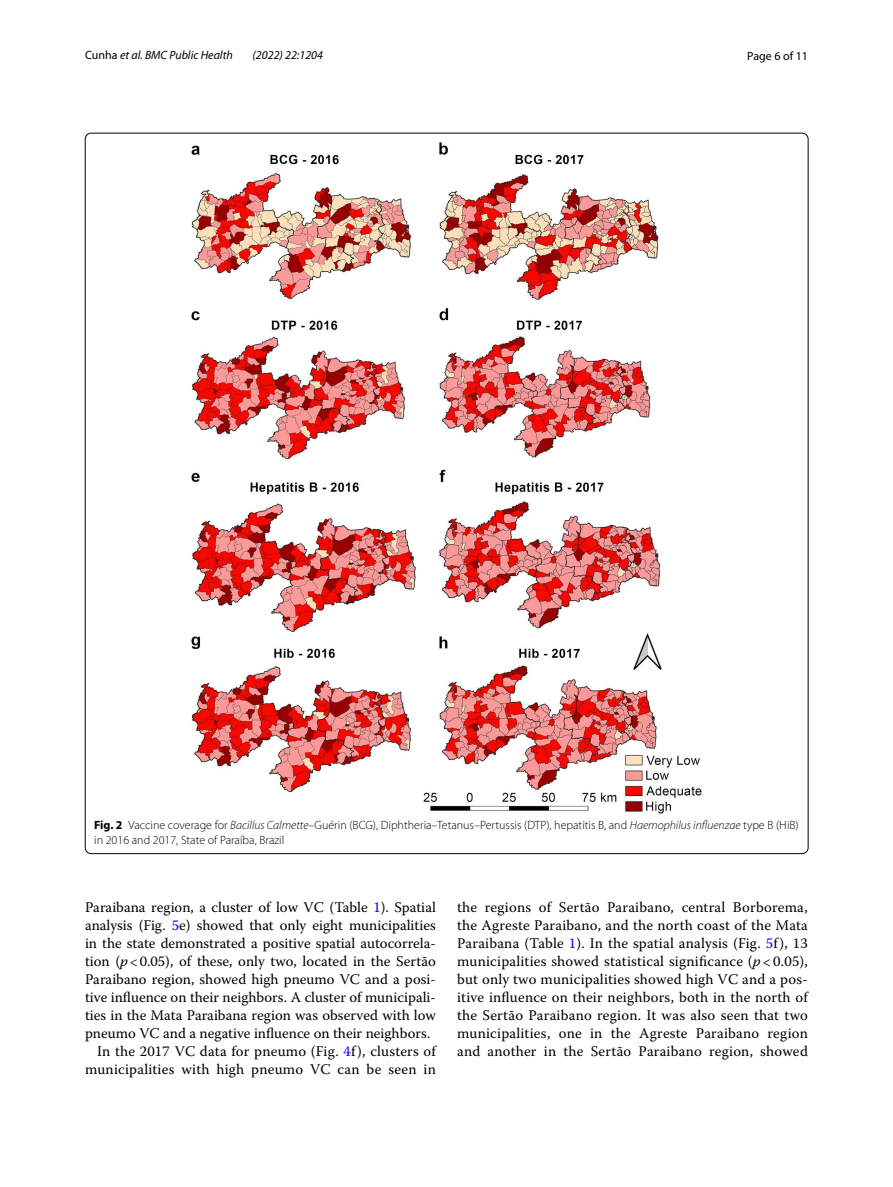
<style>
.page{position:relative;width:893px;height:1187px;background:#fff}
.page>*{position:absolute;margin:0;border:0;box-sizing:border-box;transform-origin:0 0}
.t1{font:14.7px/18px "Warnock Pro";color:#000;text-align:justify}
.t2{font:300 12px/15px "Myriad Pro";color:#000}
.t3{font:italic 12px "Myriad Pro";color:#000}
.t4{font:12px "Myriad Pro";color:#000}
.s1{font-style:normal}
.s2{font-weight:700}
.s3{font-style:italic}
.s4{color:#00f}
</style>
<div class="page">
<img style="left:191px;top:142px;width:511px;height:671px">
<p class="t3" style="left:85px;top:48px;width:149px"><span class="s1">Cunha</span> et al. BMC Public Health</p>
<p class="t3" style="left:253px;top:48px;width:72px">(2022) 22:1204</p>
<p class="t4" style="left:747px;top:48px;width:62px">Page 6 of 11</p>
<p class="t2" style="left:94px;top:817px;width:706px"><span class="s2">Fig. 2</span> Vaccine coverage for <span class="s3">Bacillus Calmette</span>–Guérin (BCG), Diphtheria–Tetanus–Pertussis (DTP), hepatitis B, and <span class="s3">Haemophilus influenzae</span> type B (HiB) in 2016 and 2017, State of Paraíba, Brazil</p>
<p class="t1" style="left:85px;top:897px;width:352px">Paraibana region, a cluster of low VC (Table <span class="s4">1</span>). Spatial</p>
<p class="t1" style="left:85px;top:915px;width:352px">analysis (Fig. <span class="s4">5</span>e) showed that only eight municipalities</p>
<p class="t1" style="left:85px;top:933px;width:352px">in the state demonstrated a positive spatial autocorrela-</p>
<p class="t1" style="left:85px;top:951px;width:352px">tion (<span class="s3">p</span>&lt;0.05), of these, only two, located in the Sertão</p>
<p class="t1" style="left:85px;top:969px;width:352px">Paraibano region, showed high pneumo VC and a posi-</p>
<p class="t1" style="left:85px;top:987px;width:352px">tive influence on their neighbors. A cluster of municipali-</p>
<p class="t1" style="left:85px;top:1005px;width:352px">ties in the Mata Paraibana region was observed with low</p>
<p class="t1" style="left:85px;top:1023px;width:347px">pneumo VC and a negative influence on their neighbors.</p>
<p class="t1" style="left:97px;top:1041px;width:340px">In the 2017 VC data for pneumo (Fig. <span class="s4">4</span>f), clusters of</p>
<p class="t1" style="left:85px;top:1059px;width:352px">municipalities with high pneumo VC can be seen in</p>
<p class="t1" style="left:457px;top:897px;width:352px">the regions of Sertão Paraibano, central Borborema, the Agreste Paraibano, and the north coast of the Mata Paraibana (Table <span class="s4">1</span>). In the spatial analysis (Fig. <span class="s4">5</span>f), 13 municipalities showed statistical significance (<span class="s3">p</span> &lt; 0.05), but only two municipalities showed high VC and a pos&shy;itive influence on their neighbors, both in the north of the Sertão Paraibano region. It was also seen that two municipalities, one in the Agreste Paraibano region and another in the Sertão Paraibano region, showed</p>
</div>
